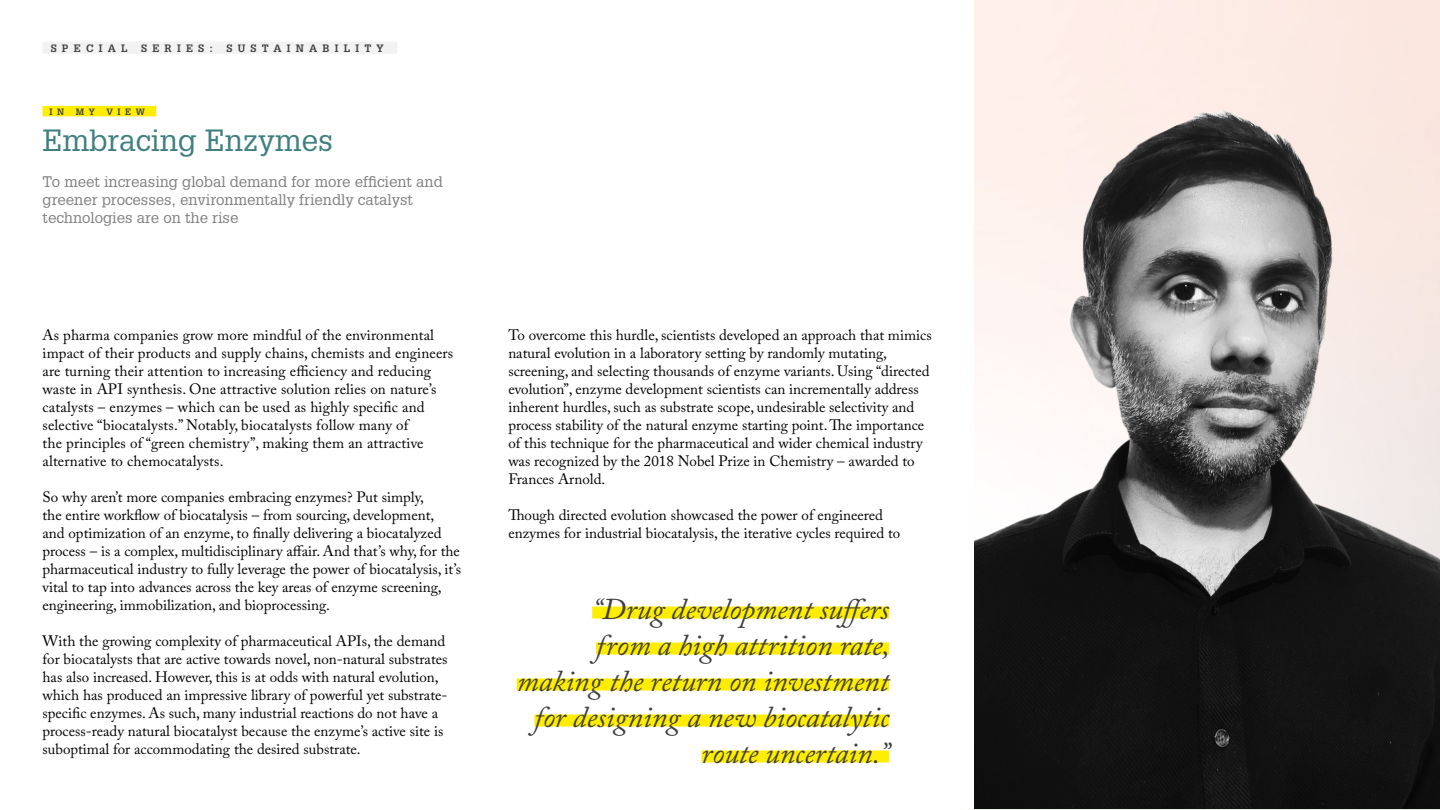
<style>
.page{position:relative;width:1440px;height:810px;background:#fff}
.page>*{position:absolute;margin:0;border:0;box-sizing:border-box;transform-origin:0 0}
.t1{font:italic 30px/36px "Adobe Caslon Pro";color:#404040;text-align:right}
.t2{font:30px "Glypha LT Std";color:#3f7f80}
.t3{font:15px/18px "Adobe Caslon Pro";color:#000}
.t4{font:15px/18px "Glypha LT Std";color:#808080}
.t5{font:700 10.5px "Glypha LT Std";letter-spacing:.5em;color:#404040}
.t6{font:700 9px "Glypha LT Std";color:#404040}
</style>
<div class="page">
<img style="left:974px;top:97px;width:466px;height:712px">
<div style="left:43px;top:106px;width:113px;height:10px;background:#ffed00"></div>
<div style="left:43px;top:42px;width:354px;height:12px;background:#f2f2f2"></div>
<div style="left:592px;top:607px;width:297px;height:12px;background:#ffed00"></div>
<div style="left:596px;top:643px;width:293px;height:12px;background:#ffed00"></div>
<div style="left:517px;top:679px;width:372px;height:12px;background:#ffed00"></div>
<div style="left:534px;top:715px;width:355px;height:12px;background:#ffed00"></div>
<div style="left:702px;top:751px;width:187px;height:12px;background:#ffed00"></div>
<p class="t5" style="left:51px;top:41px;width:79px">SPECIAL</p>
<p class="t5" style="left:141px;top:41px;width:73px">SERIES:</p>
<p class="t5" style="left:226px;top:41px;width:159px">SUSTAINABILITY</p>
<p class="t6" style="left:50px;top:106px;width:16px">I N</p>
<p class="t6" style="left:76px;top:106px;width:21px">M Y</p>
<p class="t6" style="left:106px;top:106px;width:40px">VIEW</p>
<h1 class="t2" style="left:43px;top:122px;width:292px">Embracing Enzymes</h1>
<p class="t4" style="left:43px;top:172px;width:402px">To meet increasing global demand for more efficient and greener processes, environmentally friendly catalyst technologies are on the rise</p>
<p class="t3" style="left:43px;top:325px;width:412px">As pharma companies grow more mindful of the environmental impact of their products and supply chains, chemists and engineers are turning their attention to increasing efficiency and reducing waste in API synthesis. One attractive solution relies on nature’s catalysts – enzymes – which can be used as highly specific and selective “biocatalysts.” Notably, biocatalysts follow many of<br>the principles of “green chemistry”, making them an attractive alternative to chemocatalysts.</p>
<p class="t3" style="left:43px;top:487px;width:420px">So why aren’t more companies embracing enzymes? Put simply,<br>the entire workflow of biocatalysis – from sourcing, development,<br>and optimization of an enzyme, to finally delivering a biocatalyzed process – is a complex, multidisciplinary affair. And that’s why, for the pharmaceutical industry to fully leverage the power of biocatalysis, it’s vital to tap into advances across the key areas of enzyme screening, engineering, immobilization, and bioprocessing.</p>
<p class="t3" style="left:43px;top:631px;width:407px">With the growing complexity of pharmaceutical APIs, the demand for biocatalysts that are active towards novel, non-natural substrates has also increased. However, this is at odds with natural evolution, which has produced an impressive library of powerful yet substrate&shy;specific enzymes. As such, many industrial reactions do not have a process-ready natural biocatalyst because the enzyme’s active site is suboptimal for accommodating the desired substrate.</p>
<p class="t3" style="left:508px;top:325px;width:425px">To overcome this hurdle, scientists developed an approach that mimics natural evolution in a laboratory setting by randomly mutating, screening, and selecting thousands of enzyme variants. Using “directed evolution”, enzyme development scientists can incrementally address inherent hurdles, such as substrate scope, undesirable selectivity and process stability of the natural enzyme starting point. The importance of this technique for the pharmaceutical and wider chemical industry was recognized by the 2018 Nobel Prize in Chemistry – awarded to Frances Arnold.</p>
<p class="t3" style="left:508px;top:505px;width:394px">Though directed evolution showcased the power of engineered enzymes for industrial biocatalysis, the iterative cycles required to</p>
<h1 class="t1" style="left:517px;top:590px;width:375px">“Drug development suffers<br>from a high attrition rate, making the return on investment for designing a new biocatalytic route uncertain.”</h1>
</div>
